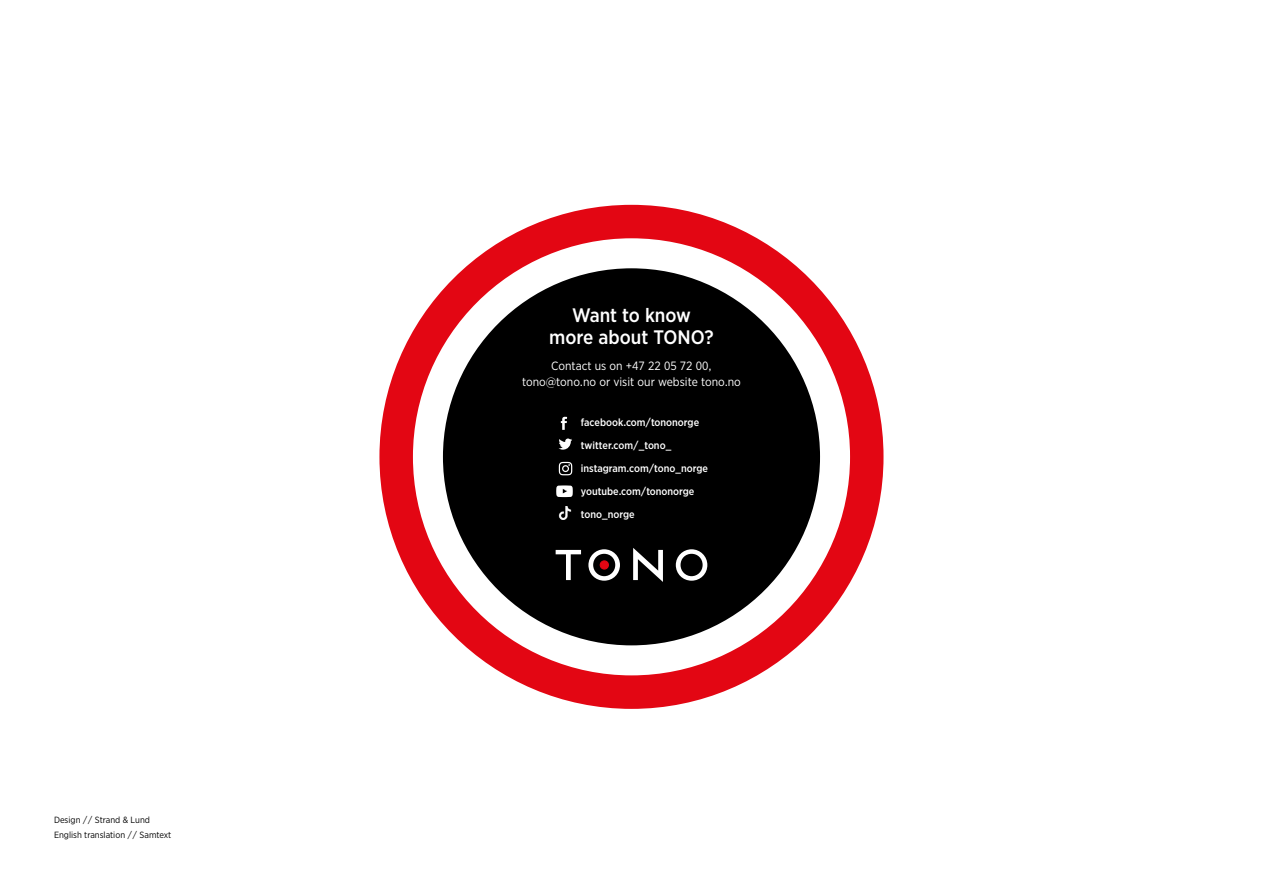
<style>
.page{position:relative;width:1263px;height:893px;background:#fff}
.page>*{position:absolute;margin:0;border:0;box-sizing:border-box;transform-origin:0 0}
.t1{font:500 19.5px/22.5px "Gotham Narrow";color:#fff;text-align:center}
.t2{font:12px/16.5px "Gotham Narrow";color:#fff;text-align:center}
.t3{font:500 10.5px/23px "Gotham Narrow";color:#fff}
.t4{font:9px/14.2px "Gotham Narrow";color:#000}
</style>
<div class="page">
<div style="left:379px;top:205px;width:504px;height:504px;border:40px solid #e30613;border-radius:50%"></div>
<div style="left:428px;top:253px;width:407px;height:407px;background:#000;border-radius:50%"></div>
<div style="left:413px;top:238px;width:437px;height:437px;border:30px solid #fff;border-radius:50%"></div>
<svg style="left:556px;top:550px;width:25px;height:30px"></svg>
<svg style="left:588px;top:549px;width:32px;height:32px"></svg>
<svg style="left:633px;top:548px;width:30px;height:34px"></svg>
<svg style="left:676px;top:549px;width:31px;height:32px"></svg>
<div style="left:600px;top:561px;width:8px;height:8px;background:#e30613;border-radius:50%"></div>
<div style="left:600px;top:560px;width:9px;height:10px;border:1px solid #e30613;border-radius:50%"></div>
<svg style="left:561px;top:417px;width:6px;height:13px"></svg>
<svg style="left:558px;top:438px;width:14px;height:12px"></svg>
<svg style="left:559px;top:462px;width:13px;height:13px"></svg>
<svg style="left:556px;top:485px;width:17px;height:12px"></svg>
<svg style="left:558px;top:506px;width:13px;height:13px"></svg>
<p class="t4" style="left:54px;top:813px;width:119px">Design // Strand &amp; Lund<br>English translation // Samtext</p>
<h1 class="t1" style="left:549px;top:303px;width:166px">Want to know more about TONO?</h1>
<p class="t2" style="left:522px;top:357px;width:220px">Contact us on +47 22 05 72 00, tono@tono.no or visit our website tono.no</p>
<p class="t3" style="left:581px;top:410px;width:129px">facebook.com/tononorge twitter.com/_tono_ instagram.com/tono_norge youtube.com/tononorge tono_norge</p>
</div>
